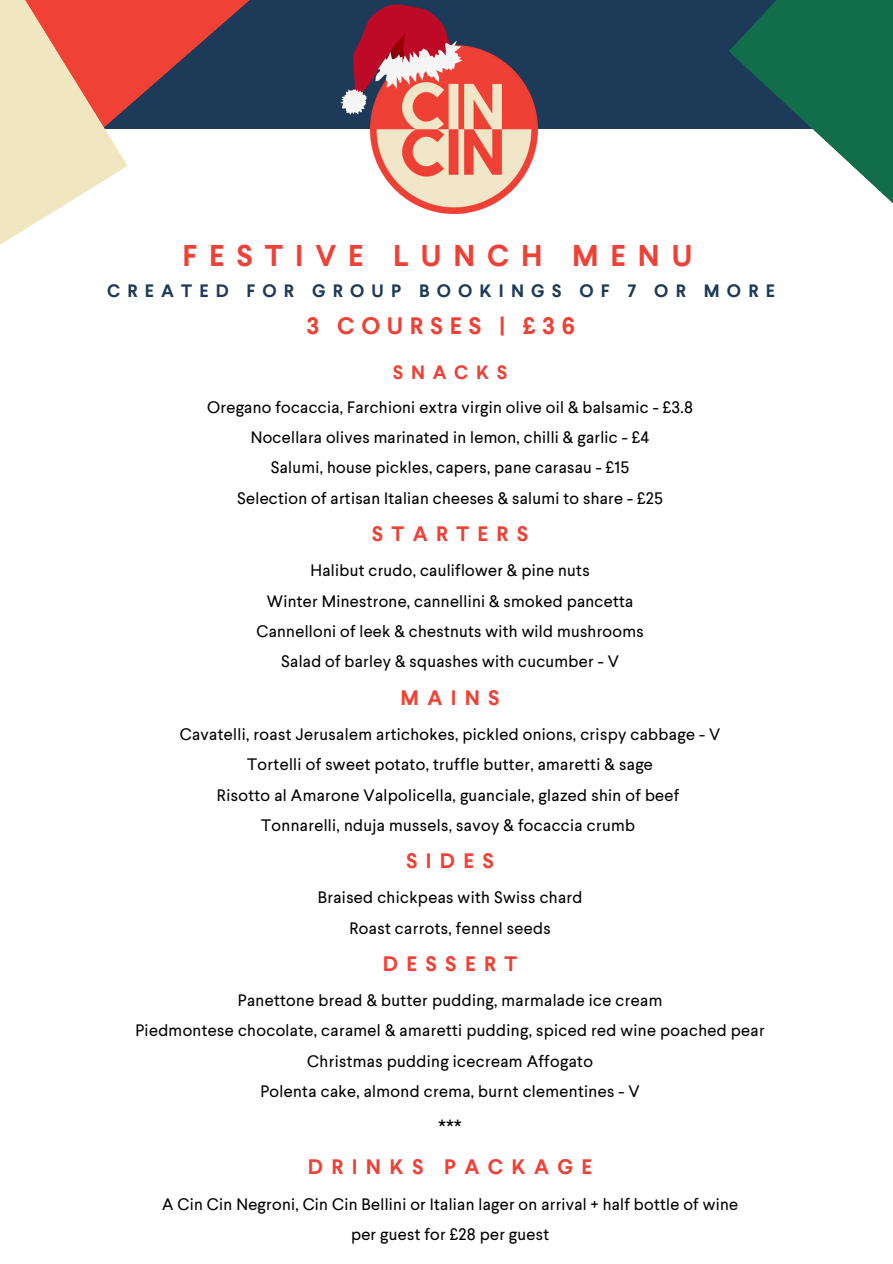
<style>
.page{position:relative;width:893px;height:1264px;background:#fff}
.page>*{position:absolute;margin:0;border:0;box-sizing:border-box;transform-origin:0 0}
.t1{font:700 29.85px "Larsseit";letter-spacing:.4em;color:#ef4135}
.t2{font:700 23.7px "Larsseit";letter-spacing:.28em;color:#ef4135}
.t3{font:21px "Larsseit";color:#000}
.t4{font:700 20.85px "Larsseit";letter-spacing:.4em;color:#ef4135}
.t5{font:700 19.2px "Larsseit";letter-spacing:.4em;color:#ef4135}
.t6{font:700 17.85px "Larsseit";letter-spacing:.4em;color:#1d3b58}
.t7{font:16.5px/30.3px "Larsseit";letter-spacing:.025em;color:#000;text-align:center}
</style>
<div class="page">
<div style="left:0;top:0;width:892px;height:128px;background:#1d3b58"></div>
<svg style="left:128px;top:0;width:242px;height:129px"></svg>
<svg style="left:0;top:0;width:128px;height:245px;fill:#f0e6c0"></svg>
<svg style="left:728px;top:0;width:164px;height:203px;fill:#116d4a"></svg>
<img style="left:370px;top:45px;width:167px;height:168px">
<svg style="left:340px;top:2px;width:122px;height:113px"></svg>
<h1 class="t1" style="left:182px;top:237px;width:511px">FESTIVE LUNCH MENU</h1>
<p class="t6" style="left:107px;top:279px;width:669px">CREATED FOR GROUP BOOKINGS OF 7 OR MORE</p>
<h2 class="t2" style="left:306px;top:311px;width:270px">3 COURSES | £36</h2>
<p class="t5" style="left:393px;top:359px;width:116px">SNACKS</p>
<p class="t7" style="left:207px;top:391px;width:487px">Oregano focaccia, Farchioni extra virgin olive oil &amp; balsamic - £3.8<br>Nocellara olives marinated in lemon, chilli &amp; garlic - £4<br>Salumi, house pickles, capers, pane carasau - £15<br>Selection of artisan Italian cheeses &amp; salumi to share - £25</p>
<p class="t4" style="left:372px;top:520px;width:158px">STARTERS</p>
<p class="t7" style="left:256px;top:555px;width:388px">Halibut crudo, cauliflower &amp; pine nuts<br>Winter Minestrone, cannellini &amp; smoked pancetta Cannelloni of leek &amp; chestnuts with wild mushrooms Salad of barley &amp; squashes with cucumber - V</p>
<p class="t4" style="left:400px;top:684px;width:101px">MAINS</p>
<p class="t7" style="left:180px;top:718px;width:542px">Cavatelli, roast Jerusalem artichokes, pickled onions, crispy cabbage - V Tortelli of sweet potato, truffle butter, amaretti &amp; sage<br>Risotto al Amarone Valpolicella, guanciale, glazed shin of beef Tonnarelli, nduja mussels, savoy &amp; focaccia crumb</p>
<p class="t4" style="left:406px;top:847px;width:89px">SIDES</p>
<p class="t7" style="left:317px;top:881px;width:266px">Braised chickpeas with Swiss chard<br>Roast carrots, fennel seeds</p>
<p class="t4" style="left:383px;top:950px;width:136px">DESSERT</p>
<p class="t7" style="left:135px;top:984px;width:630px">Panettone bread &amp; butter pudding, marmalade ice cream<br>Piedmontese chocolate, caramel &amp; amaretti pudding, spiced red wine poached pear Christmas pudding icecream Affogato<br>Polenta cake, almond crema, burnt clementines - V</p>
<p class="t3" style="left:438px;top:1114px;width:24px">***</p>
<p class="t4" style="left:308px;top:1153px;width:286px">DRINKS PACKAGE</p>
<p class="t7" style="left:162px;top:1187px;width:577px">A Cin Cin Negroni, Cin Cin Bellini or Italian lager on arrival + half bottle of wine per guest for £28 per guest</p>
</div>
